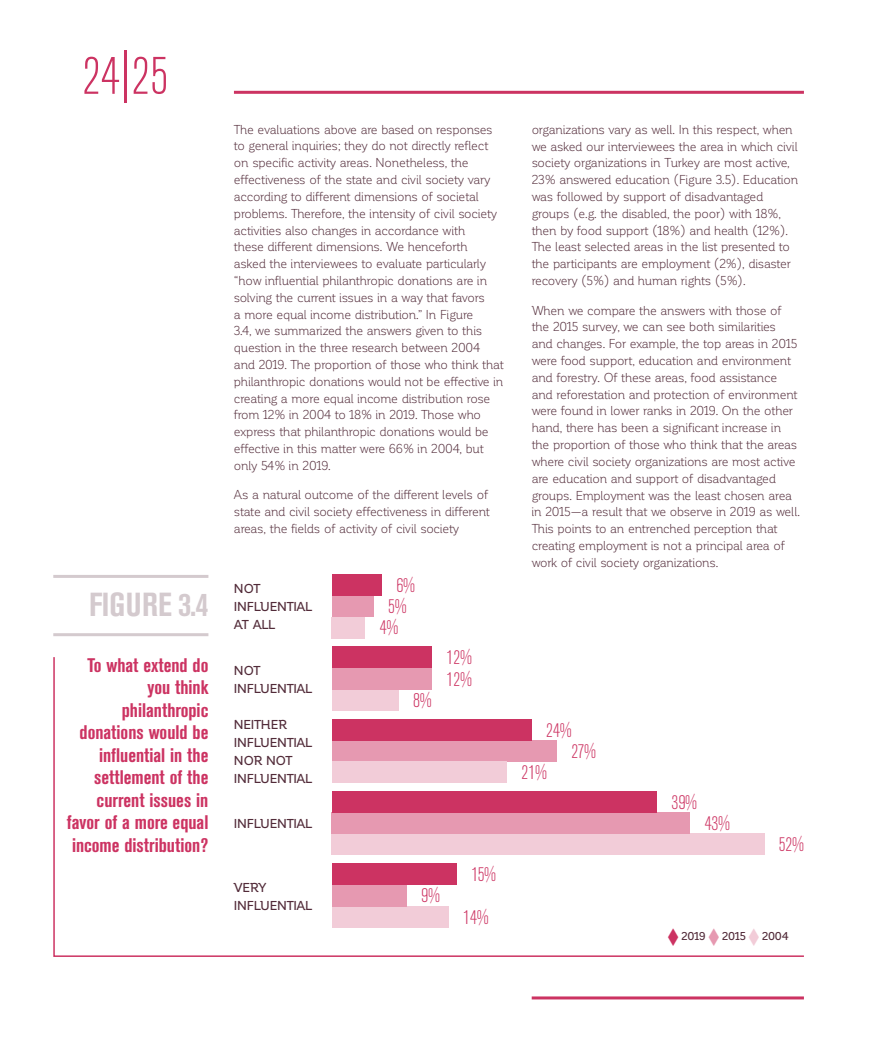
<style>
.page{position:relative;width:872px;height:1042px;background:#fff}
.page>*{position:absolute;margin:0;border:0;box-sizing:border-box;transform-origin:0 0}
.t1{font:300 condensed 52.5px "Akzidenz Grotesk BE";color:#cc3362}
.t2{font:700 condensed 33px "Akzidenz Grotesk BE";letter-spacing:.005em;color:#d4cace}
.t3{font:25.5px "Chartwell Bars";color:#cc3362}
.t4{font:25.5px "Chartwell Bars";color:#e699b1}
.t5{font:25.5px "Chartwell Bars";color:#f2ccd8}
.t6{font:700 condensed 19.5px/22.5px "Akzidenz Grotesk BE";color:#cc3362;text-align:right}
.t7{font:300 condensed 19.5px "Akzidenz Grotesk BE";color:#cc3362}
.t8{font:12.75px/16.8px "Corporative";letter-spacing:-.025em;color:#522b39}
.t9{font:500 12.75px/18px "Corporative";letter-spacing:-.02em;color:#522b39}
.t10{font:500 11.25px "Corporative";letter-spacing:-.01em;color:#522b39}
</style>
<div class="page">
<hr style="left:234px;top:91px;width:570px;height:3px;background:#cc3362">
<hr style="left:531px;top:996px;width:273px;height:3px;background:#cc3362">
<svg style="left:53px;top:657px;width:751px;height:300px"></svg>
<hr style="left:53px;top:575px;width:155px;height:3px;background:#d4cace">
<hr style="left:53px;top:633px;width:155px;height:3px;background:#d4cace">
<div style="left:332px;top:617px;width:33px;height:21px;background:#f2ccd8"></div>
<div style="left:332px;top:596px;width:41px;height:21px;background:#e699b1"></div>
<div style="left:332px;top:574px;width:50px;height:22px;background:#cc3362"></div>
<div style="left:332px;top:689px;width:66px;height:21px;background:#f2ccd8"></div>
<div style="left:332px;top:668px;width:100px;height:21px;background:#e699b1"></div>
<div style="left:332px;top:647px;width:100px;height:21px;background:#cc3362"></div>
<div style="left:332px;top:740px;width:224px;height:21px;background:#e699b1"></div>
<div style="left:332px;top:761px;width:174px;height:22px;background:#f2ccd8"></div>
<div style="left:332px;top:719px;width:199px;height:21px;background:#cc3362"></div>
<div style="left:332px;top:834px;width:433px;height:21px;background:#f2ccd8"></div>
<div style="left:332px;top:812px;width:358px;height:22px;background:#e699b1"></div>
<div style="left:332px;top:791px;width:324px;height:21px;background:#cc3362"></div>
<div style="left:332px;top:906px;width:116px;height:21px;background:#f2ccd8"></div>
<div style="left:332px;top:885px;width:75px;height:21px;background:#e699b1"></div>
<div style="left:332px;top:863px;width:125px;height:22px;background:#cc3362"></div>
<h1 class="t1" style="left:82px;top:48px;width:88px">24|25</h1>
<h2 class="t2" style="left:89px;top:586px;width:121px">FIGURE 3.4</h2>
<h3 class="t6" style="left:67px;top:654px;width:143px">To what extend do you think philanthropic donations would be influential in the settlement of the current issues in favor of a more equal income distribution?</h3>
<p class="t8" style="left:234px;top:121px;width:271px">The evaluations above are based on responses to general inquiries; they do not directly reflect on specific activity areas. Nonetheless, the effectiveness of the state and civil society vary according to different dimensions of societal problems. Therefore, the intensity of civil society activities also changes in accordance with<br>these different dimensions. We henceforth<br>asked the interviewees to evaluate particularly “how influential philanthropic donations are in solving the current issues in a way that favors<br>a more equal income distribution.” In Figure<br>3.4, we summarized the answers given to this question in the three research between 2004 and 2019. The proportion of those who think that philanthropic donations would not be effective in creating a more equal income distribution rose from 12% in 2004 to 18% in 2019. Those who express that philanthropic donations would be effective in this matter were 66% in 2004, but only 54% in 2019.</p>
<p class="t8" style="left:234px;top:487px;width:257px">As a natural outcome of the different levels of state and civil society effectiveness in different areas, the fields of activity of civil society</p>
<p class="t9" style="left:234px;top:580px;width:80px">NOT<br>INFLUENTIAL<br>AT ALL</p>
<h3 class="t7" style="left:396px;top:574px;width:20px">6%</h3>
<h3 class="t7" style="left:388px;top:596px;width:20px">5%</h3>
<h3 class="t7" style="left:380px;top:617px;width:20px">4%</h3>
<p class="t9" style="left:234px;top:661px;width:80px">NOT<br>INFLUENTIAL</p>
<h3 class="t7" style="left:413px;top:689px;width:20px">8%</h3>
<h3 class="t7" style="left:446px;top:647px;width:27px">12%</h3>
<h3 class="t7" style="left:446px;top:668px;width:27px">12%</h3>
<p class="t8" style="left:531px;top:121px;width:268px">organizations vary as well. In this respect, when we asked our interviewees the area in which civil society organizations in Turkey are most active, 23% answered education (Figure 3.5). Education was followed by support of disadvantaged groups (e.g. the disabled, the poor) with 18%, then by food support (18%) and health (12%).<br>The least selected areas in the list presented to the participants are employment (2%), disaster recovery (5%) and human rights (5%).</p>
<p class="t8" style="left:531px;top:302px;width:270px">When we compare the answers with those of the 2015 survey, we can see both similarities and changes. For example, the top areas in 2015 were food support, education and environment and forestry. Of these areas, food assistance and reforestation and protection of environment were found in lower ranks in 2019. On the other hand, there has been a significant increase in the proportion of those who think that the areas where civil society organizations are most active are education and support of disadvantaged groups. Employment was the least chosen area in 2015—a result that we observe in 2019 as well.<br>This points to an entrenched perception that creating employment is not a principal area of work of civil society organizations.</p>
<p class="t9" style="left:234px;top:716px;width:80px">NEITHER<br>INFLUENTIAL<br>NOR NOT<br>INFLUENTIAL</p>
<h3 class="t7" style="left:546px;top:719px;width:27px">24%</h3>
<h3 class="t7" style="left:571px;top:740px;width:26px">27%</h3>
<h3 class="t7" style="left:521px;top:762px;width:27px">21%</h3>
<h3 class="t7" style="left:671px;top:791px;width:27px">39%</h3>
<p class="t9" style="left:234px;top:815px;width:80px">INFLUENTIAL</p>
<h3 class="t7" style="left:704px;top:813px;width:27px">43%</h3>
<p class="t9" style="left:234px;top:878px;width:80px">VERY<br>INFLUENTIAL</p>
<h3 class="t7" style="left:421px;top:885px;width:20px">9%</h3>
<h3 class="t7" style="left:471px;top:864px;width:26px">15%</h3>
<h3 class="t7" style="left:463px;top:906px;width:27px">14%</h3>
<h3 class="t7" style="left:778px;top:834px;width:27px">52%</h3>
<h3 class="t3" style="left:668px;top:922px;width:12px">=</h3>
<p class="t10" style="left:681px;top:930px;width:26px">2019</p>
<h3 class="t4" style="left:709px;top:922px;width:12px">=</h3>
<p class="t10" style="left:722px;top:930px;width:25px">2015</p>
<h3 class="t5" style="left:749px;top:922px;width:12px">=</h3>
<p class="t10" style="left:762px;top:930px;width:28px">2004</p>
</div>
